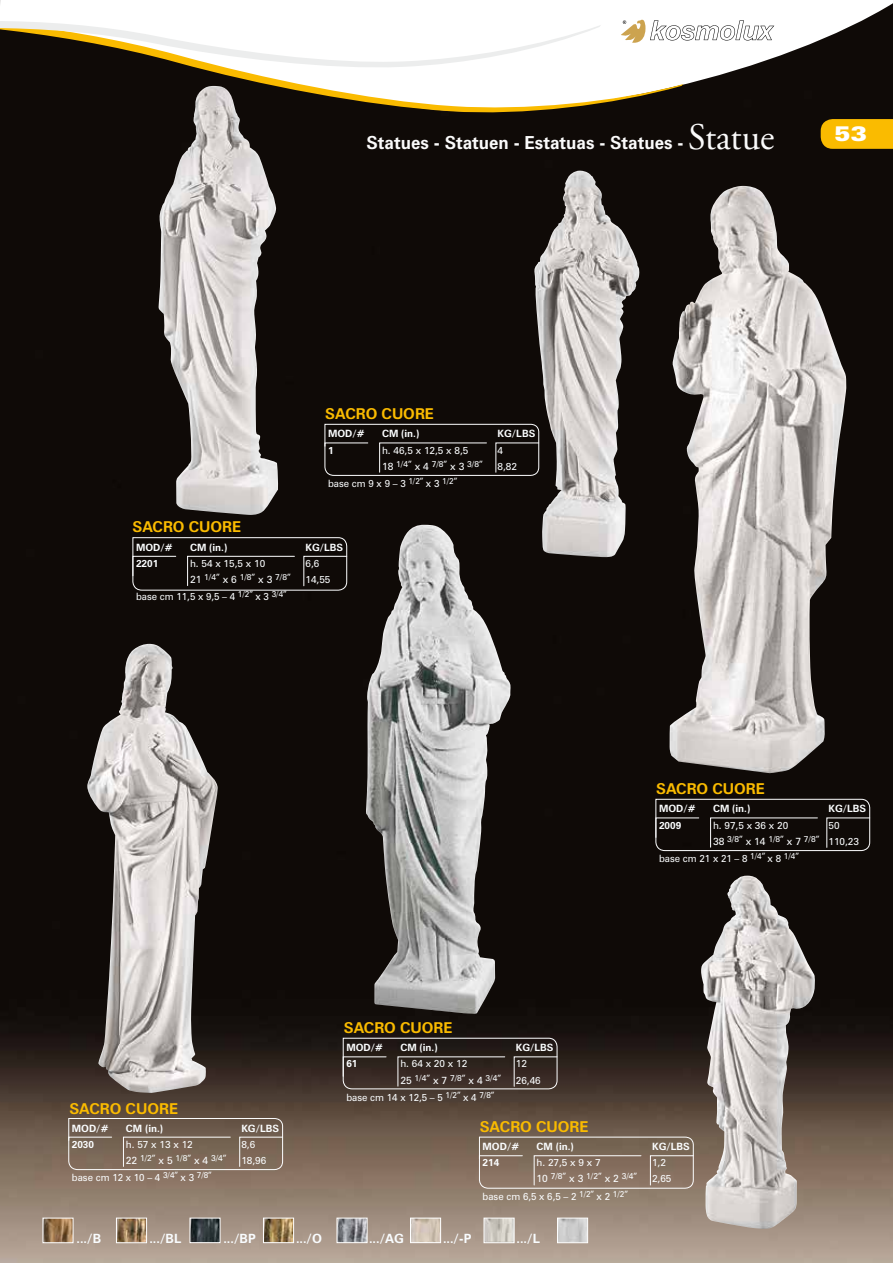
<style>
.page{position:relative;width:893px;height:1263px;background:#fff}
.page>*{position:absolute;margin:0;border:0;box-sizing:border-box;transform-origin:0 0}
.t1{font:900 expanded 21px "Zurich BT";color:#fff}
.t2{font:700 18px "Zurich BT";color:#fbfbfb;scale:.96 1}
.t3{font:700 15px "Zurich BT";color:#fabb00}
.t4{font:700 12.75px "Zurich BT";color:#f9fcfe}
.t5{font:10.05px "Zurich BT";color:#fbfdfe}
.t6{font:700 10.05px "Zurich BT";color:#fbfdfe}
.t7{font:8.4px "Zurich BT";color:#fbfdfe}
.s1{font-family:"Adobe Garamond Pro";font-weight:400;font-size:37.5px}
.s2{font-size:10.2px}
.s3{font-size:8.7px}
.s4{font-size:10.05px}
</style>
<div class="page">
<img style="left:0;top:0;width:893px;height:1263px">
<img style="left:559px;top:1220px;width:27px;height:21px">
<div style="left:557px;top:1218px;width:31px;height:25px;border:1px solid #fff"></div>
<img style="left:45px;top:1220px;width:26px;height:21px">
<div style="left:43px;top:1218px;width:30px;height:25px;border:1px solid #fff"></div>
<img style="left:118px;top:1220px;width:27px;height:21px">
<div style="left:116px;top:1218px;width:31px;height:25px;border:1px solid #fff"></div>
<img style="left:192px;top:1220px;width:26px;height:21px">
<div style="left:190px;top:1218px;width:30px;height:25px;border:1px solid #fff"></div>
<img style="left:265px;top:1220px;width:27px;height:21px">
<div style="left:263px;top:1218px;width:31px;height:25px;border:1px solid #fff"></div>
<img style="left:339px;top:1220px;width:27px;height:21px">
<div style="left:337px;top:1218px;width:31px;height:25px;border:1px solid #fff"></div>
<img style="left:486px;top:1220px;width:27px;height:21px">
<div style="left:484px;top:1218px;width:31px;height:25px;border:1px solid #fff"></div>
<img style="left:412px;top:1220px;width:27px;height:21px">
<div style="left:410px;top:1218px;width:31px;height:25px;border:1px solid #fff"></div>
<img style="left:534px;top:177px;width:106px;height:380px">
<svg style="left:324px;top:424px;width:215px;height:52px;background:#1e1917"></svg>
<img style="left:366px;top:525px;width:145px;height:489px">
<svg style="left:342px;top:1037px;width:216px;height:52px;background:#3a302b"></svg>
<img style="left:701px;top:879px;width:116px;height:350px">
<svg style="left:479px;top:1136px;width:215px;height:53px;background:#897666"></svg>
<img style="left:159px;top:116px;width:119px;height:399px">
<svg style="left:132px;top:537px;width:215px;height:54px;background:#1e1a17"></svg>
<img style="left:87px;top:644px;width:131px;height:449px">
<svg style="left:68px;top:1118px;width:215px;height:52px;background:#7d6c5d"></svg>
<img style="left:669px;top:186px;width:178px;height:587px">
<svg style="left:655px;top:798px;width:215px;height:53px;background:#1e1a17"></svg>
<svg style="left:0;top:21px;width:683px;height:95px"></svg>
<svg style="left:0;top:21px;width:601px;height:49px"></svg>
<svg style="left:821px;top:119px;width:72px;height:30px;background:#f2b500"></svg>
<svg style="left:621px;top:19px;width:153px;height:26px"></svg>
<h2 class="t2" style="left:367px;top:131px;width:426px">Statues - Statuen - Estatuas - Statues - <span class="s1">Statue</span></h2>
<h1 class="t1" style="left:834px;top:122px;width:35px">53</h1>
<h3 class="t3" style="left:325px;top:405px;width:110px">SACRO CUORE</h3>
<p class="t6" style="left:328px;top:428px;width:38px">MOD/#</p>
<p class="t6" style="left:382px;top:428px;width:39px">CM (in.)</p>
<p class="t6" style="left:498px;top:428px;width:39px">KG/LBS</p>
<p class="t6" style="left:328px;top:444px;width:7px">1</p>
<p class="t5" style="left:382px;top:444px;width:88px">h. 46,5 x 12,5 x 8,5</p>
<p class="t5" style="left:498px;top:444px;width:7px">4</p>
<p class="t7" style="left:382px;top:458px;width:102px"><span class="s2">18</span> 1/4<span class="s3">”</span> <span class="s2">x 4</span> 7/8<span class="s3">”</span> <span class="s2">x 3</span> 3/8<span class="s3">”</span></p>
<p class="t5" style="left:498px;top:460px;width:21px">8,82</p>
<p class="t5" style="left:328px;top:477px;width:131px">base cm 9 x 9 – 3 <sup>1/2</sup><sup>”</sup> <span class="s2">x</span> 3 <sup>1/2</sup><sup>”</sup></p>
<h3 class="t3" style="left:133px;top:518px;width:110px">SACRO CUORE</h3>
<p class="t6" style="left:136px;top:541px;width:38px">MOD/#</p>
<p class="t6" style="left:190px;top:541px;width:39px">CM (in.)</p>
<p class="t6" style="left:305px;top:541px;width:39px">KG/LBS</p>
<p class="t6" style="left:136px;top:557px;width:24px">2201</p>
<p class="t5" style="left:190px;top:557px;width:77px">h. 54 x 15,5 x 10</p>
<p class="t5" style="left:305px;top:557px;width:15px">6,6</p>
<p class="t7" style="left:190px;top:572px;width:102px"><span class="s2">21</span> 1/4<span class="s3">”</span> <span class="s2">x 6</span> 1/8<span class="s3">”</span> <span class="s2">x 3</span> 7/8<span class="s3">”</span></p>
<p class="t5" style="left:305px;top:573px;width:27px">14,55</p>
<p class="t5" style="left:136px;top:591px;width:152px">base cm 11,5 x 9,5 – 4 <sup>1/2</sup><sup>”</sup> <span class="s2">x</span> 3 <sup>3/4</sup><sup>”</sup></p>
<h3 class="t3" style="left:69px;top:1099px;width:110px">SACRO CUORE</h3>
<p class="t6" style="left:72px;top:1122px;width:38px">MOD/#</p>
<p class="t6" style="left:126px;top:1122px;width:39px">CM (in.)</p>
<p class="t6" style="left:241px;top:1122px;width:39px">KG/LBS</p>
<p class="t6" style="left:72px;top:1138px;width:24px">2030</p>
<p class="t5" style="left:126px;top:1138px;width:68px">h. 57 x 13 x 12</p>
<p class="t5" style="left:241px;top:1138px;width:15px">8,6</p>
<p class="t7" style="left:126px;top:1153px;width:102px"><span class="s2">22</span> 1/2<span class="s3">”</span> <span class="s2">x 5</span> 1/8<span class="s3">”</span> <span class="s2">x 4</span> 3/4<span class="s3">”</span></p>
<p class="t5" style="left:241px;top:1154px;width:27px">18,96</p>
<p class="t5" style="left:72px;top:1171px;width:142px">base cm 12 x 10 – 4 <sup>3/4</sup><sup>”</sup> <span class="s2">x</span> 3 <sup>7/8</sup><sup>”</sup></p>
<h3 class="t3" style="left:344px;top:1018px;width:110px">SACRO CUORE</h3>
<p class="t6" style="left:346px;top:1042px;width:38px">MOD/#</p>
<p class="t6" style="left:400px;top:1042px;width:39px">CM (in.)</p>
<p class="t6" style="left:516px;top:1042px;width:39px">KG/LBS</p>
<p class="t6" style="left:346px;top:1058px;width:13px">61</p>
<p class="t5" style="left:400px;top:1058px;width:68px">h. 64 x 20 x 12</p>
<p class="t5" style="left:516px;top:1058px;width:13px">12</p>
<p class="t7" style="left:400px;top:1072px;width:102px"><span class="s2">25</span> 1/4<span class="s3">”</span> <span class="s2">x 7</span> 7/8<span class="s3">”</span> <span class="s2">x 4</span> 3/4<span class="s3">”</span></p>
<p class="t5" style="left:516px;top:1074px;width:27px">26,46</p>
<p class="t5" style="left:346px;top:1091px;width:150px">base cm 14 x 12,5 – 5 <sup>1/2</sup><sup>”</sup> <span class="s2">x</span> 4 <sup>7/8</sup><sup>”</sup></p>
<h3 class="t3" style="left:656px;top:779px;width:110px">SACRO CUORE</h3>
<p class="t6" style="left:659px;top:803px;width:38px">MOD/#</p>
<p class="t6" style="left:713px;top:803px;width:39px">CM (in.)</p>
<p class="t6" style="left:828px;top:803px;width:39px">KG/LBS</p>
<p class="t6" style="left:659px;top:819px;width:24px">2009</p>
<p class="t5" style="left:713px;top:819px;width:77px">h. 97,5 x 36 x 20</p>
<p class="t5" style="left:828px;top:819px;width:13px">50</p>
<p class="t7" style="left:713px;top:833px;width:148px"><span class="s2">38</span> 3/8<span class="s3">”</span> <span class="s2">x 14</span> 1/8<span class="s3">”</span> <span class="s2">x 7</span> 7/8<span class="s3">”</span> <span class="s4">110,23</span></p>
<p class="t5" style="left:659px;top:852px;width:142px">base cm 21 x 21 – 8 <sup>1/4</sup><sup>”</sup> <span class="s2">x</span> 8 <sup>1/4</sup><sup>”</sup></p>
<h3 class="t3" style="left:480px;top:1118px;width:110px">SACRO CUORE</h3>
<p class="t6" style="left:483px;top:1140px;width:38px">MOD/#</p>
<p class="t6" style="left:537px;top:1140px;width:39px">CM (in.)</p>
<p class="t6" style="left:652px;top:1140px;width:39px">KG/LBS</p>
<p class="t6" style="left:483px;top:1157px;width:18px">214</p>
<p class="t5" style="left:537px;top:1157px;width:66px">h. 27,5 x 9 x 7</p>
<p class="t5" style="left:652px;top:1157px;width:15px">1,2</p>
<p class="t7" style="left:537px;top:1171px;width:102px"><span class="s2">10</span> 7/8<span class="s3">”</span> <span class="s2">x 3</span> 1/2<span class="s3">”</span> <span class="s2">x 2</span> 3/4<span class="s3">”</span></p>
<p class="t5" style="left:652px;top:1173px;width:21px">2,65</p>
<p class="t5" style="left:483px;top:1190px;width:147px">base cm 6,5 x 6,5 – 2 <sup>1/2</sup><sup>”</sup> <span class="s2">x</span> 2 <sup>1/2</sup><sup>”</sup></p>
<p class="t4" style="left:77px;top:1231px;width:26px">.../B</p>
<p class="t4" style="left:149px;top:1231px;width:33px">.../BL</p>
<p class="t4" style="left:223px;top:1231px;width:34px">.../BP</p>
<p class="t4" style="left:296px;top:1231px;width:28px">.../O</p>
<p class="t4" style="left:369px;top:1231px;width:36px">.../AG</p>
<p class="t4" style="left:443px;top:1231px;width:30px">.../-P</p>
<p class="t4" style="left:517px;top:1231px;width:25px">.../L</p>
</div>
